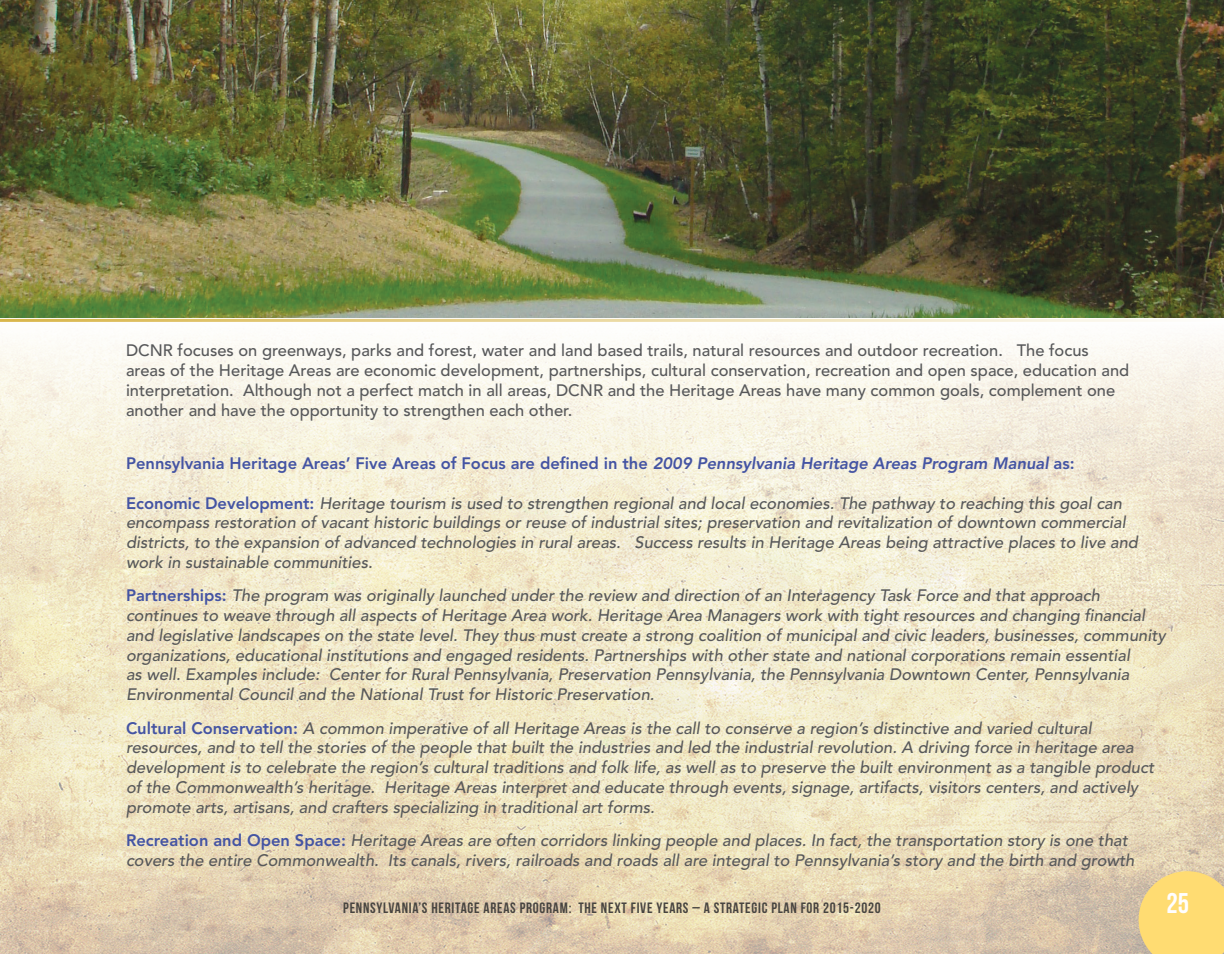
<style>
.page{position:relative;width:1224px;height:954px;background:#fff}
.page>*{position:absolute;margin:0;border:0;box-sizing:border-box;transform-origin:0 0}
.t1{font:28.5px "Bebas Neue";color:#fffeff}
.t2{font:italic 500 16.5px/19.8px "Avenir";color:#57585a}
.t3{font:500 16.5px/19.8px "Avenir";color:#57585a}
.t4{font:800 16.5px "Avenir";color:#4454a3}
.t5{font:15px "Bebas Neue";letter-spacing:.05em;color:#474440}
.s1{font-style:italic}
.s2{font-weight:800;font-style:normal;color:#4454a3}
</style>
<div class="page">
<img style="left:0;top:338px;width:1224px;height:616px">
<hr style="left:0;top:319px;width:1224px;height:3px;background:#d9b64b">
<svg style="left:1139px;top:871px;width:85px;height:83px;background:#f9d878"></svg>
<img style="left:0;top:0;width:1224px;height:317px">
<p class="t3" style="left:126px;top:341px;width:1005px">DCNR focuses on greenways, parks and forest, water and land based trails, natural resources and outdoor recreation. The focus areas of the Heritage Areas are economic development, partnerships, cultural conservation, recreation and open space, education and interpretation. Although not a perfect match in all areas, DCNR and the Heritage Areas have many common goals, complement one another and have the opportunity to strengthen each other.</p>
<p class="t4" style="left:126px;top:453px;width:950px">Pennsylvania Heritage Areas’ Five Areas of Focus are defined in the <span class="s1">2009 Pennsylvania Heritage Areas Program Manual</span> as:</p>
<p class="t2" style="left:126px;top:493px;width:1013px"><span class="s2">Economic Development:</span> Heritage tourism is used to strengthen regional and local economies. The pathway to reaching this goal can encompass restoration of vacant historic buildings or reuse of industrial sites; preservation and revitalization of downtown commercial districts, to the expansion of advanced technologies in rural areas. Success results in Heritage Areas being attractive places to live and work in sustainable communities.</p>
<p class="t2" style="left:126px;top:586px;width:1041px"><span class="s2">Partnerships:</span> The program was originally launched under the review and direction of an Interagency Task Force and that approach continues to weave through all aspects of Heritage Area work. Heritage Area Managers work with tight resources and changing financial and legislative landscapes on the state level. They thus must create a strong coalition of municipal and civic leaders, businesses, community organizations, educational institutions and engaged residents. Partnerships with other state and national corporations remain essential<br>as well. Examples include: Center for Rural Pennsylvania, Preservation Pennsylvania, the Pennsylvania Downtown Center, Pennsylvania Environmental Council and the National Trust for Historic Preservation.</p>
<p class="t2" style="left:126px;top:718px;width:1030px"><span class="s2">Cultural Conservation:</span> A common imperative of all Heritage Areas is the call to conserve a region’s distinctive and varied cultural resources, and to tell the stories of the people that built the industries and led the industrial revolution. A driving force in heritage area development is to celebrate the region’s cultural traditions and folk life, as well as to preserve the built environment as a tangible product of the Commonwealth’s heritage. Heritage Areas interpret and educate through events, signage, artifacts, visitors centers, and actively promote arts, artisans, and crafters specializing in traditional art forms.</p>
<p class="t2" style="left:126px;top:831px;width:1010px"><span class="s2">Recreation and Open Space:</span> Heritage Areas are often corridors linking people and places. In fact, the transportation story is one that covers the entire Commonwealth. Its canals, rivers, railroads and roads all are integral to Pennsylvania’s story and the birth and growth</p>
<p class="t5" style="left:343px;top:899px;width:539px">PENNSYLVANIA’S HERITAGE AREAS PROGRAM: THE NEXT FIVE YEARS – A STRATEGIC PLAN FOR 2015-2020</p>
<h1 class="t1" style="left:1167px;top:887px;width:24px">25</h1>
</div>
